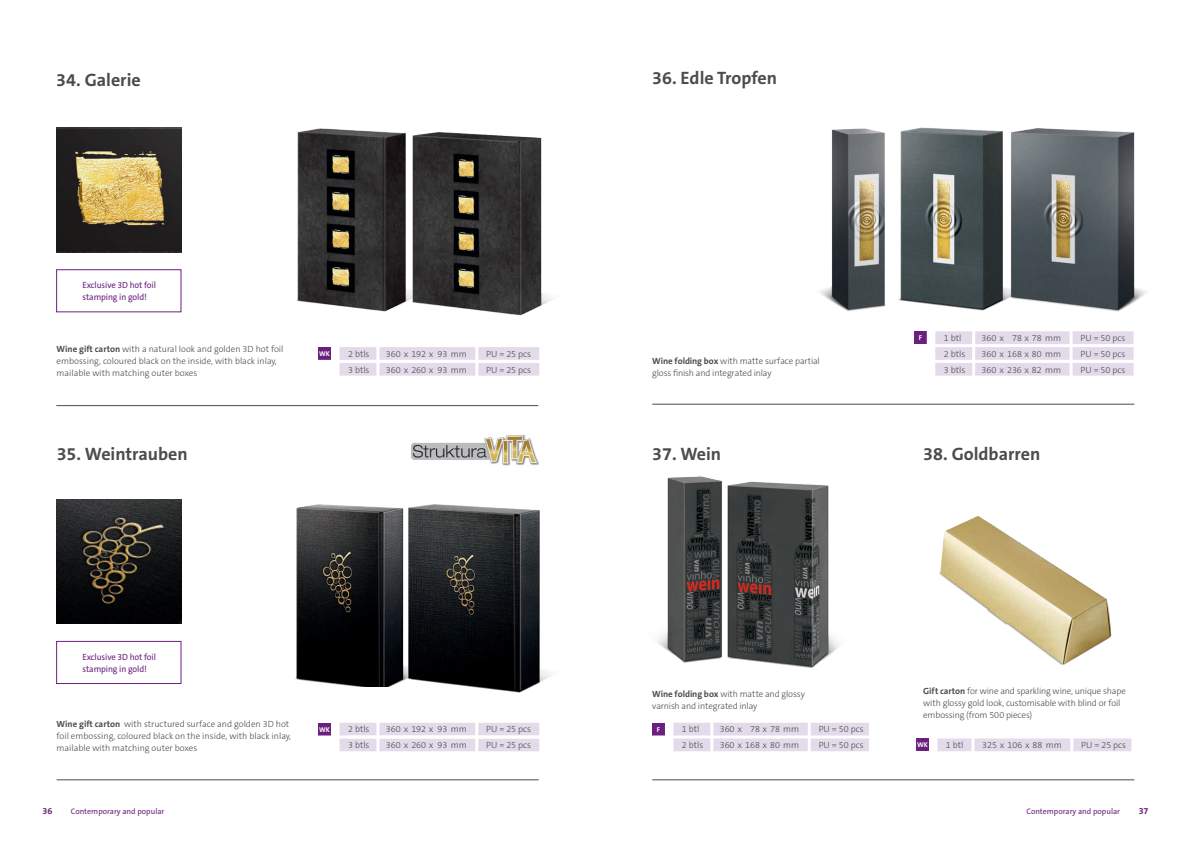
<style>
.page{position:relative;width:1191px;height:842px;background:#fff}
.page>*{position:absolute;margin:0;border:0;box-sizing:border-box;transform-origin:0 0}
.t1{font:700 18px "The Sans C5";color:#4b4c4d}
.t2{font:300 9px/12px "The Sans C5";color:#4b4c4d}
.t3{font:9px/12px "The Sans C5";letter-spacing:-.01em;color:#6b1f7e;scale:.96 1}
.t4{font:700 9px "The Sans C5";color:#6b1f7e}
.t5{font:8px "The Sans C5";color:#6b1f7e}
.t6{font:700 7px "The Sans C5";color:#fff}
.s1{font-weight:700}
</style>
<div class="page">
<hr style="left:652px;top:780px;width:482px;height:1px;background:#4b4c4d">
<hr style="left:57px;top:780px;width:482px;height:1px;background:#4b4c4d">
<hr style="left:652px;top:404px;width:482px;height:1px;background:#4b4c4d">
<svg style="left:652px;top:723px;width:217px;height:28px"></svg>
<img style="left:820px;top:128px;width:66px;height:183px">
<img style="left:1023px;top:128px;width:123px;height:184px">
<img style="left:898px;top:127px;width:125px;height:183px">
<img style="left:295px;top:504px;width:110px;height:183px">
<img style="left:405px;top:504px;width:146px;height:189px">
<hr style="left:56px;top:405px;width:482px;height:1px;background:#4b4c4d">
<img style="left:297px;top:128px;width:110px;height:184px">
<img style="left:407px;top:132px;width:145px;height:184px">
<img style="left:57px;top:499px;width:124px;height:125px">
<img style="left:411px;top:434px;width:128px;height:32px">
<img style="left:56px;top:128px;width:125px;height:124px">
<div style="left:916px;top:738px;width:13px;height:13px;background:#6b1f7e"></div>
<svg style="left:937px;top:738px;width:194px;height:13px;background:#e4dceb"></svg>
<img style="left:939px;top:516px;width:173px;height:149px">
<img style="left:728px;top:481px;width:111px;height:187px">
<img style="left:657px;top:476px;width:71px;height:187px">
<div style="left:56px;top:269px;width:125px;height:43px;border:1px solid #6b1f7e"></div>
<div style="left:56px;top:641px;width:125px;height:43px;border:1px solid #6b1f7e"></div>
<svg style="left:318px;top:347px;width:221px;height:29px"></svg>
<svg style="left:318px;top:723px;width:221px;height:28px"></svg>
<svg style="left:914px;top:331px;width:219px;height:45px"></svg>
<h1 class="t1" style="left:56px;top:68px;width:86px">34. Galerie</h1>
<p class="t3" style="left:83px;top:279px;width:78px">Exclusive 3D hot foil stamping in gold!</p>
<p class="t2" style="left:57px;top:343px;width:228px"><span class="s1">Wine gift carton</span> with a natural look and golden 3D hot foil embossing, coloured black on the inside, with black inlay, mailable with matching outer boxes</p>
<h1 class="t1" style="left:57px;top:442px;width:132px">35. Weintrauben</h1>
<p class="t6" style="left:319px;top:349px;width:12px">WK</p>
<p class="t2" style="left:348px;top:348px;width:23px">2 btls</p>
<p class="t2" style="left:386px;top:348px;width:82px">360 x 192 x 93 mm</p>
<p class="t2" style="left:486px;top:348px;width:46px">PU = 25 pcs</p>
<p class="t2" style="left:348px;top:364px;width:23px">3 btls</p>
<p class="t2" style="left:386px;top:364px;width:82px">360 x 260 x 93 mm</p>
<p class="t2" style="left:486px;top:364px;width:46px">PU = 25 pcs</p>
<p class="t3" style="left:83px;top:651px;width:78px">Exclusive 3D hot foil stamping in gold!</p>
<p class="t2" style="left:57px;top:718px;width:236px"><span class="s1">Wine gift carton</span> with structured surface and golden 3D hot foil embossing, coloured black on the inside, with black inlay, mailable with matching outer boxes</p>
<p class="t6" style="left:319px;top:725px;width:12px">WK</p>
<p class="t2" style="left:348px;top:723px;width:23px">2 btls</p>
<p class="t2" style="left:386px;top:723px;width:82px">360 x 192 x 93 mm</p>
<p class="t2" style="left:486px;top:723px;width:46px">PU = 25 pcs</p>
<p class="t2" style="left:348px;top:739px;width:23px">3 btls</p>
<p class="t2" style="left:386px;top:739px;width:82px">360 x 260 x 93 mm</p>
<p class="t2" style="left:486px;top:739px;width:46px">PU = 25 pcs</p>
<h1 class="t1" style="left:652px;top:67px;width:126px">36. Edle Tropfen</h1>
<p class="t2" style="left:652px;top:355px;width:169px"><span class="s1">Wine folding box</span> with matte surface partial gloss finish and integrated inlay</p>
<h1 class="t1" style="left:652px;top:442px;width:70px">37. Wein</h1>
<p class="t6" style="left:918px;top:333px;width:5px">F</p>
<p class="t2" style="left:943px;top:332px;width:19px">1 btl</p>
<p class="t2" style="left:981px;top:332px;width:81px">360 x 78 x 78 mm</p>
<p class="t2" style="left:1080px;top:332px;width:46px">PU = 50 pcs</p>
<p class="t2" style="left:943px;top:348px;width:23px">2 btls</p>
<p class="t2" style="left:981px;top:348px;width:81px">360 x 168 x 80 mm</p>
<p class="t2" style="left:1080px;top:348px;width:46px">PU = 50 pcs</p>
<p class="t2" style="left:943px;top:364px;width:23px">3 btls</p>
<p class="t2" style="left:981px;top:364px;width:81px">360 x 236 x 82 mm</p>
<p class="t2" style="left:1080px;top:364px;width:46px">PU = 50 pcs</p>
<h1 class="t1" style="left:923px;top:442px;width:118px">38. Goldbarren</h1>
<p class="t2" style="left:652px;top:688px;width:154px"><span class="s1">Wine folding box</span> with matte and glossy varnish and integrated inlay</p>
<p class="t6" style="left:657px;top:725px;width:5px">F</p>
<p class="t2" style="left:682px;top:723px;width:19px">1 btl</p>
<p class="t2" style="left:719px;top:723px;width:81px">360 x 78 x 78 mm</p>
<p class="t2" style="left:818px;top:723px;width:46px">PU = 50 pcs</p>
<p class="t2" style="left:682px;top:739px;width:23px">2 btls</p>
<p class="t2" style="left:719px;top:739px;width:81px">360 x 168 x 80 mm</p>
<p class="t2" style="left:818px;top:739px;width:46px">PU = 50 pcs</p>
<p class="t2" style="left:923px;top:685px;width:204px"><span class="s1">Gift carton</span> for wine and sparkling wine, unique shape with glossy gold look, customisable with blind or foil embossing (from 500 pieces)</p>
<p class="t6" style="left:917px;top:741px;width:12px">WK</p>
<p class="t2" style="left:946px;top:739px;width:19px">1 btl</p>
<p class="t2" style="left:982px;top:739px;width:81px">325 x 106 x 88 mm</p>
<p class="t2" style="left:1081px;top:739px;width:46px">PU = 25 pcs</p>
<p class="t4" style="left:42px;top:805px;width:11px">36</p>
<p class="t4" style="left:1138px;top:805px;width:11px">37</p>
<p class="t5" style="left:71px;top:806px;width:95px">Contemporary and popular</p>
<p class="t5" style="left:1026px;top:806px;width:95px">Contemporary and popular</p>
</div>
